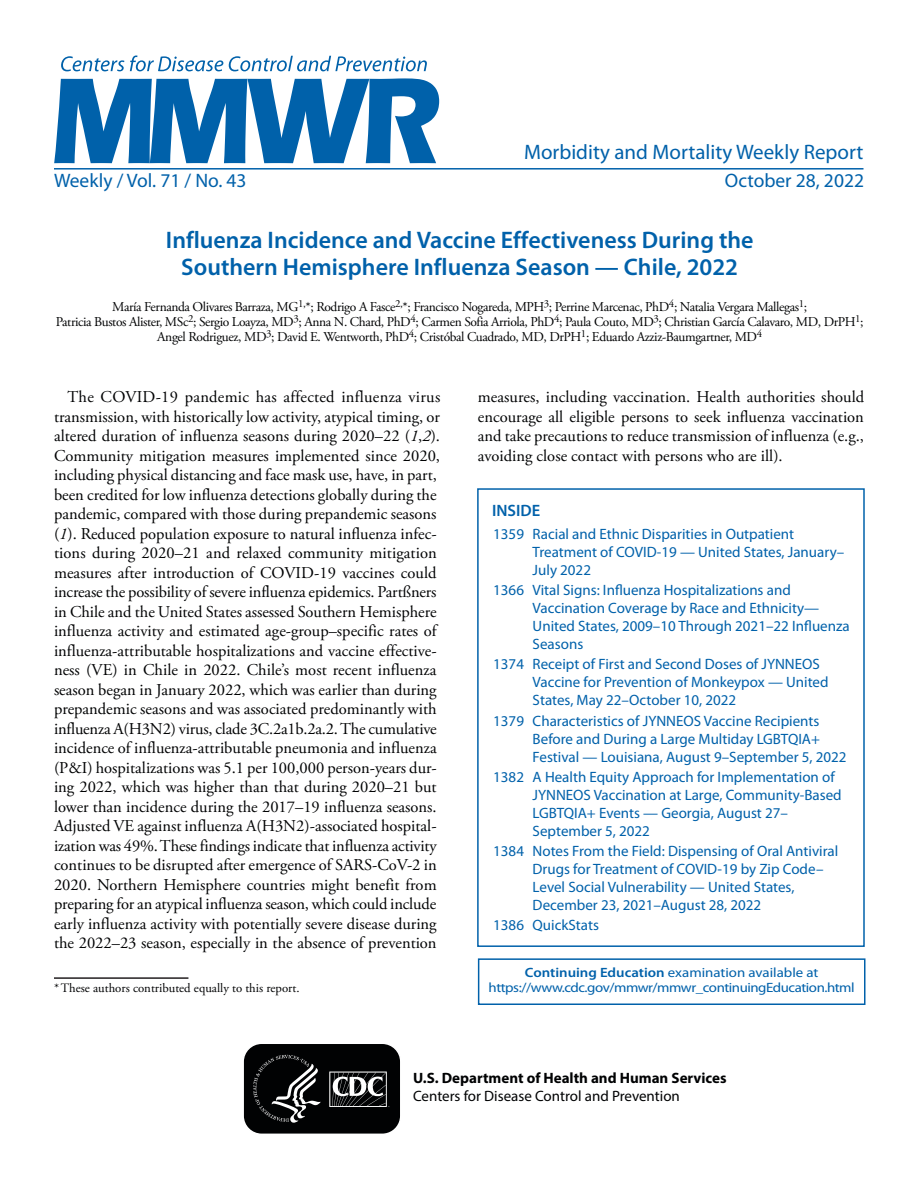
<style>
.page{position:relative;width:918px;height:1188px;background:#fff}
.page>*{position:absolute;margin:0;border:0;box-sizing:border-box;transform-origin:0 0}
.Report_Title{font:600 24px/27px "Myriad Pro";color:#0061aa;text-align:center}
.t1{font:21px "Myriad Pro";color:#0061aa}
.cover_date_vol{font:19.5px "Myriad Pro";color:#0061aa}
.Paragraph{font:16.5px/19.5px "Adobe Garamond Pro";color:#010203}
.inside{font:600 16.5px "Myriad Pro";color:#0061aa}
.t2{font:15px/18px "Myriad Pro";color:#0061aa}
.t3{font:700 15px/18px "Myriad Pro";color:#010203}
.Author_Names{font:13.5px/15px "Adobe Garamond Pro";letter-spacing:-.03em;color:#010203;text-align:center}
.CE_box_-_normal_9pt{font:13.5px/15px "Myriad Pro";letter-spacing:-.03em;color:#0061aa;text-align:center;scale:1.1 1}
.Footnote{font:12.75px "Adobe Garamond Pro";color:#010203}
.s1{font-style:italic}
.s2{font-weight:600}
.s3{font-weight:400}
</style>
<div class="page">
<hr style="left:54px;top:168px;width:810px;height:2px;background:#0061aa">
<svg style="left:54px;top:78px;width:385px;height:85px"></svg>
<svg style="left:61px;top:56px;width:366px;height:15px"></svg>
<div style="left:477px;top:488px;width:388px;height:459px;border:2px solid #0061aa"></div>
<div style="left:478px;top:958px;width:388px;height:47px;border:2px solid #0061aa"></div>
<svg style="left:243px;top:1045px;width:157px;height:89px;background:#222324"></svg>
<hr style="left:54px;top:977px;width:134px;height:2px;background:#231f20">
<p class="t1" style="left:524px;top:139px;width:341px">Morbidity and Mortality Weekly Report</p>
<p class="cover_date_vol" style="left:54px;top:170px;width:194px">Weekly / Vol. 71 / No. 43</p>
<p class="cover_date_vol" style="left:725px;top:170px;width:141px">October 28, 2022</p>
<h1 class="Report_Title" style="left:166px;top:226px;width:589px">Influenza Incidence and Vaccine Effectiveness During the<br>Southern Hemisphere Influenza Season — Chile, 2022</h1>
<p class="Author_Names" style="left:56px;top:300px;width:809px">María Fernanda Olivares Barraza, MG<sup>1,</sup>*; Rodrigo A Fasce<sup>2,</sup>*; Francisco Nogareda, MPH<sup>3</sup>; Perrine Marcenac, PhD<sup>4</sup>; Natalia Vergara Mallegas<sup>1</sup>;<br>Patricia Bustos Alister, MSc<sup>2</sup>; Sergio Loayza, MD<sup>3</sup>; Anna N. Chard, PhD<sup>4</sup>; Carmen Sofia Arriola, PhD<sup>4</sup>; Paula Couto, MD<sup>3</sup>; Christian García Calavaro, MD, DrPH<sup>1</sup>;<br>Angel Rodriguez, MD<sup>3</sup>; David E. Wentworth, PhD<sup>4</sup>; Cristóbal Cuadrado, MD, DrPH<sup>1</sup>; Eduardo Azziz-Baumgartner, MD<sup>4</sup></p>
<p class="Paragraph" style="left:54px;top:388px;width:388px;text-indent:13px">The COVID-19 pandemic has affected influenza virus transmission, with historically low activity, atypical timing, or altered duration of influenza seasons during 2020–22 (<span class="s1">1</span>,<span class="s1">2</span>).<br>Community mitigation measures implemented since 2020, including physical distancing and face mask use, have, in part, been credited for low influenza detections globally during the pandemic, compared with those during prepandemic seasons (<span class="s1">1</span>). Reduced population exposure to natural influenza infec&shy;tions during 2020–21 and relaxed community mitigation measures after introduction of COVID-19 vaccines could increase the possibility of severe influenza epidemics. Partßners in Chile and the United States assessed Southern Hemisphere influenza activity and estimated age-group–specific rates of influenza-attributable hospitalizations and vaccine effective&shy;ness (VE) in Chile in 2022. Chile’s most recent influenza season began in January 2022, which was earlier than during prepandemic seasons and was associated predominantly with influenza A(H3N2) virus, clade 3C.2a1b.2a.2. The cumulative incidence of influenza-attributable pneumonia and influenza (P&amp;I) hospitalizations was 5.1 per 100,000 person-years dur&shy;ing 2022, which was higher than that during 2020–21 but lower than incidence during the 2017–19 influenza seasons.<br>Adjusted VE against influenza A(H3N2)-associated hospital&shy;ization was 49%. These findings indicate that influenza activity continues to be disrupted after emergence of SARS-CoV-2 in 2020. Northern Hemisphere countries might benefit from preparing for an atypical influenza season, which could include early influenza activity with potentially severe disease during the 2022–23 season, especially in the absence of prevention</p>
<p class="Paragraph" style="left:478px;top:388px;width:388px;text-align:justify">measures, including vaccination. Health authorities should encourage all eligible persons to seek influenza vaccination and take precautions to reduce transmission of influenza (e.g., avoiding close contact with persons who are ill).</p>
<p class="Footnote" style="left:54px;top:981px;width:247px">*These authors contributed equally to this report.</p>
<h1 class="inside" style="left:492px;top:501px;width:50px">INSIDE</h1>
<p class="t2" style="left:533px;top:525px;width:313px;text-indent:-39px">1359 Racial and Ethnic Disparities in Outpatient<br>Treatment of COVID-19 — United States, January–<br>July 2022</p>
<p class="t2" style="left:533px;top:581px;width:319px;text-indent:-39px">1366 Vital Signs: Influenza Hospitalizations and Vaccination Coverage by Race and Ethnicity— United States, 2009–10 Through 2021–22 Influenza Seasons</p>
<p class="t2" style="left:533px;top:656px;width:297px;text-indent:-39px">1374 Receipt of First and Second Doses of JYNNEOS<br>Vaccine for Prevention of Monkeypox — United<br>States, May 22–October 10, 2022</p>
<p class="t2" style="left:533px;top:712px;width:315px;text-indent:-39px">1379 Characteristics of JYNNEOS Vaccine Recipients<br>Before and During a Large Multiday LGBTQIA+<br>Festival — Louisiana, August 9–September 5, 2022</p>
<p class="t2" style="left:533px;top:768px;width:311px;text-indent:-39px">1382 A Health Equity Approach for Implementation of JYNNEOS Vaccination at Large, Community-Based LGBTQIA+ Events — Georgia, August 27– September 5, 2022</p>
<p class="t2" style="left:533px;top:842px;width:307px;text-indent:-39px">1384 Notes From the Field: Dispensing of Oral Antiviral Drugs for Treatment of COVID-19 by Zip Code– Level Social Vulnerability — United States, December 23, 2021–August 28, 2022</p>
<p class="t2" style="left:493px;top:916px;width:107px">1386 QuickStats</p>
<p class="CE_box_-_normal_9pt" style="left:489px;top:965px;width:334px"><span class="s2">Continuing Education</span> examination available at https://www.cdc.gov/mmwr/mmwr_continuingEducation.html</p>
<p class="t3" style="left:413px;top:1069px;width:315px">U.S. Department of Health and Human Services<br><span class="s3">Centers for Disease Control and Prevention</span></p>
</div>
